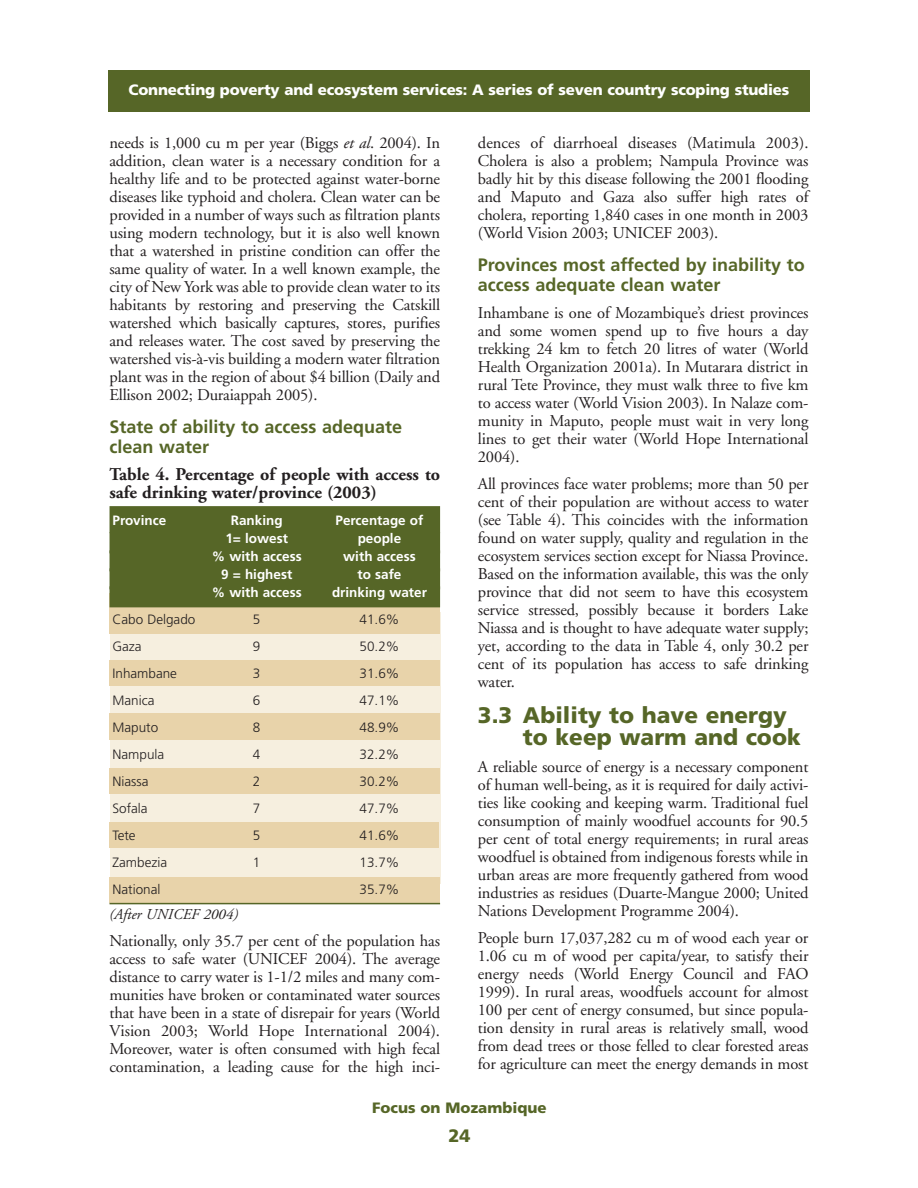
<style>
.page{position:relative;width:918px;height:1188px;background:#fff}
.page>*{position:absolute;margin:0;border:0;box-sizing:border-box;transform-origin:0 0}
.t1{font:900 22.5px/22.5px "Frutiger";color:#566627}
.t2{font:700 18px/19.5px "Frutiger";color:#566627}
.t3{font:700 18px/18px "Adobe Garamond";color:#231f20}
.t4{font:900 18px "Frutiger";color:#566627}
.t5{font:16.5px/18px "Adobe Garamond";letter-spacing:-.01em;color:#231f20;text-align:justify}
.t6{font:900 15px "Frutiger";letter-spacing:-.01em;color:#fff}
.t7{font:900 15px "Frutiger";color:#566627}
.t8{font:italic 15px "Adobe Garamond";color:#231f20}
.t9{font:300 13.5px "Frutiger";color:#231f20}
.t10{font:700 13.5px "Frutiger";color:#fff}
.s1{font-style:italic}
</style>
<div class="page">
<div style="left:110px;top:612px;width:331px;height:272px;background:#f6efdf"></div>
<div style="left:109px;top:593px;width:331px;height:40px;background:#e8d3aa"></div>
<div style="left:109px;top:660px;width:331px;height:26px;background:#e8d3aa"></div>
<div style="left:109px;top:714px;width:331px;height:26px;background:#e8d3aa"></div>
<div style="left:109px;top:768px;width:331px;height:26px;background:#e8d3aa"></div>
<div style="left:109px;top:822px;width:330px;height:26px;background:#e8d3aa"></div>
<div style="left:110px;top:878px;width:330px;height:25px;background:#e8d3aa"></div>
<div style="left:108px;top:70px;width:702px;height:42px;background:#566627"></div>
<div style="left:110px;top:506px;width:330px;height:27px;background:#566627"></div>
<div style="left:110px;top:532px;width:330px;height:21px;background:#566627"></div>
<div style="left:110px;top:550px;width:330px;height:21px;background:#566627"></div>
<div style="left:110px;top:568px;width:330px;height:21px;background:#566627"></div>
<div style="left:110px;top:586px;width:330px;height:21px;background:#566627"></div>
<hr style="left:110px;top:903px;width:330px;height:1px;background:#566627">
<p class="t6" style="left:129px;top:84px;width:662px">Connecting poverty and ecosystem services: A series of seven country scoping studies</p>
<p class="t5" style="left:109px;top:136px;width:332px">needs is 1,000 cu m per year (Biggs <span class="s1">et al</span>. 2004). In addition, clean water is a necessary condition for a healthy life and to be protected against water-borne diseases like typhoid and cholera. Clean water can be provided in a number of ways such as filtration plants using modern technology, but it is also well known that a watershed in pristine condition can offer the same quality of water. In a well known example, the city of New York was able to provide clean water to its habitants by restoring and preserving the Catskill watershed which basically captures, stores, purifies and releases water. The cost saved by preserving the watershed vis-à-vis building a modern water filtration plant was in the region of about $4 billion (Daily and Ellison 2002; Duraiappah 2005).</p>
<p class="t2" style="left:110px;top:419px;width:294px">State of ability to access adequate clean water</p>
<p class="t3" style="left:110px;top:467px;width:332px">Table 4. Percentage of people with access to safe drinking water/province (2003)</p>
<p class="t10" style="left:113px;top:515px;width:55px">Province</p>
<p class="t10" style="left:231px;top:515px;width:53px">Ranking</p>
<p class="t10" style="left:336px;top:515px;width:89px">Percentage of</p>
<p class="t10" style="left:225px;top:533px;width:64px">1= lowest</p>
<p class="t10" style="left:358px;top:533px;width:45px">people</p>
<p class="t10" style="left:212px;top:551px;width:91px">% with access</p>
<p class="t10" style="left:343px;top:551px;width:74px">with access</p>
<p class="t10" style="left:221px;top:569px;width:73px">9 = highest</p>
<p class="t10" style="left:358px;top:569px;width:45px">to safe</p>
<p class="t10" style="left:212px;top:587px;width:91px">% with access</p>
<p class="t10" style="left:332px;top:587px;width:96px">drinking water</p>
<p class="t9" style="left:113px;top:614px;width:84px">Cabo Delgado</p>
<p class="t9" style="left:253px;top:614px;width:9px">5</p>
<p class="t9" style="left:360px;top:614px;width:41px">41.6%</p>
<p class="t9" style="left:113px;top:641px;width:31px">Gaza</p>
<p class="t9" style="left:253px;top:641px;width:9px">9</p>
<p class="t9" style="left:360px;top:641px;width:41px">50.2%</p>
<p class="t9" style="left:113px;top:668px;width:66px">Inhambane</p>
<p class="t9" style="left:253px;top:668px;width:9px">3</p>
<p class="t9" style="left:360px;top:668px;width:41px">31.6%</p>
<p class="t9" style="left:113px;top:695px;width:43px">Manica</p>
<p class="t9" style="left:253px;top:695px;width:9px">6</p>
<p class="t9" style="left:360px;top:695px;width:41px">47.1%</p>
<p class="t9" style="left:113px;top:722px;width:47px">Maputo</p>
<p class="t9" style="left:253px;top:722px;width:9px">8</p>
<p class="t9" style="left:360px;top:722px;width:41px">48.9%</p>
<p class="t9" style="left:113px;top:749px;width:53px">Nampula</p>
<p class="t9" style="left:253px;top:749px;width:9px">4</p>
<p class="t9" style="left:360px;top:749px;width:41px">32.2%</p>
<p class="t9" style="left:113px;top:776px;width:37px">Niassa</p>
<p class="t9" style="left:253px;top:776px;width:9px">2</p>
<p class="t9" style="left:360px;top:776px;width:41px">30.2%</p>
<p class="t9" style="left:113px;top:803px;width:37px">Sofala</p>
<p class="t9" style="left:253px;top:803px;width:9px">7</p>
<p class="t9" style="left:360px;top:803px;width:41px">47.7%</p>
<p class="t9" style="left:113px;top:830px;width:25px">Tete</p>
<p class="t9" style="left:253px;top:830px;width:9px">5</p>
<p class="t9" style="left:360px;top:830px;width:41px">41.6%</p>
<p class="t9" style="left:113px;top:857px;width:56px">Zambezia</p>
<p class="t9" style="left:253px;top:857px;width:9px">1</p>
<p class="t9" style="left:360px;top:857px;width:41px">13.7%</p>
<p class="t9" style="left:112px;top:884px;width:49px">National</p>
<p class="t9" style="left:360px;top:884px;width:41px">35.7%</p>
<p class="t8" style="left:110px;top:909px;width:130px">(After UNICEF 2004)</p>
<p class="t5" style="left:110px;top:934px;width:332px">Nationally, only 35.7 per cent of the population has access to safe water (UNICEF 2004). The average distance to carry water is 1-1/2 miles and many com&shy;munities have broken or contaminated water sources that have been in a state of disrepair for years (World Vision 2003; World Hope International 2004).<br>Moreover, water is often consumed with high fecal contamination, a leading cause for the high inci-</p>
<p class="t5" style="left:478px;top:136px;width:332px">dences of diarrhoeal diseases (Matimula 2003).<br>Cholera is also a problem; Nampula Province was badly hit by this disease following the 2001 flooding and Maputo and Gaza also suffer high rates of cholera, reporting 1,840 cases in one month in 2003 (World Vision 2003; UNICEF 2003).</p>
<p class="t2" style="left:478px;top:257px;width:328px">Provinces most affected by inability to access adequate clean water</p>
<p class="t5" style="left:478px;top:305px;width:332px">Inhambane is one of Mozambique’s driest provinces and some women spend up to five hours a day trekking 24 km to fetch 20 litres of water (World Health Organization 2001a). In Mutarara district in rural Tete Province, they must walk three to five km to access water (World Vision 2003). In Nalaze com&shy;munity in Maputo, people must wait in very long lines to get their water (World Hope International 2004).</p>
<p class="t5" style="left:478px;top:476px;width:332px">All provinces face water problems; more than 50 per cent of their population are without access to water (see Table 4). This coincides with the information found on water supply, quality and regulation in the ecosystem services section except for Niassa Province.<br>Based on the information available, this was the only province that did not seem to have this ecosystem service stressed, possibly because it borders Lake Niassa and is thought to have adequate water supply; yet, according to the data in Table 4, only 30.2 per cent of its population has access to safe drinking water.</p>
<h1 class="t1" style="left:523px;top:706px;width:279px;text-indent:-45px">3.3 Ability to have energy to keep warm and cook</h1>
<p class="t5" style="left:478px;top:760px;width:332px">A reliable source of energy is a necessary component of human well-being, as it is required for daily activi&shy;ties like cooking and keeping warm. Traditional fuel consumption of mainly woodfuel accounts for 90.5 per cent of total energy requirements; in rural areas woodfuel is obtained from indigenous forests while in urban areas are more frequently gathered from wood industries as residues (Duarte-Mangue 2000; United Nations Development Programme 2004).</p>
<p class="t5" style="left:478px;top:931px;width:332px">People burn 17,037,282 cu m of wood each year or 1.06 cu m of wood per capita/year, to satisfy their energy needs (World Energy Council and FAO 1999). In rural areas, woodfuels account for almost 100 per cent of energy consumed, but since popula&shy;tion density in rural areas is relatively small, wood from dead trees or those felled to clear forested areas for agriculture can meet the energy demands in most</p>
<p class="t7" style="left:372px;top:1102px;width:176px">Focus on Mozambique</p>
<p class="t4" style="left:448px;top:1128px;width:24px">24</p>
</div>
